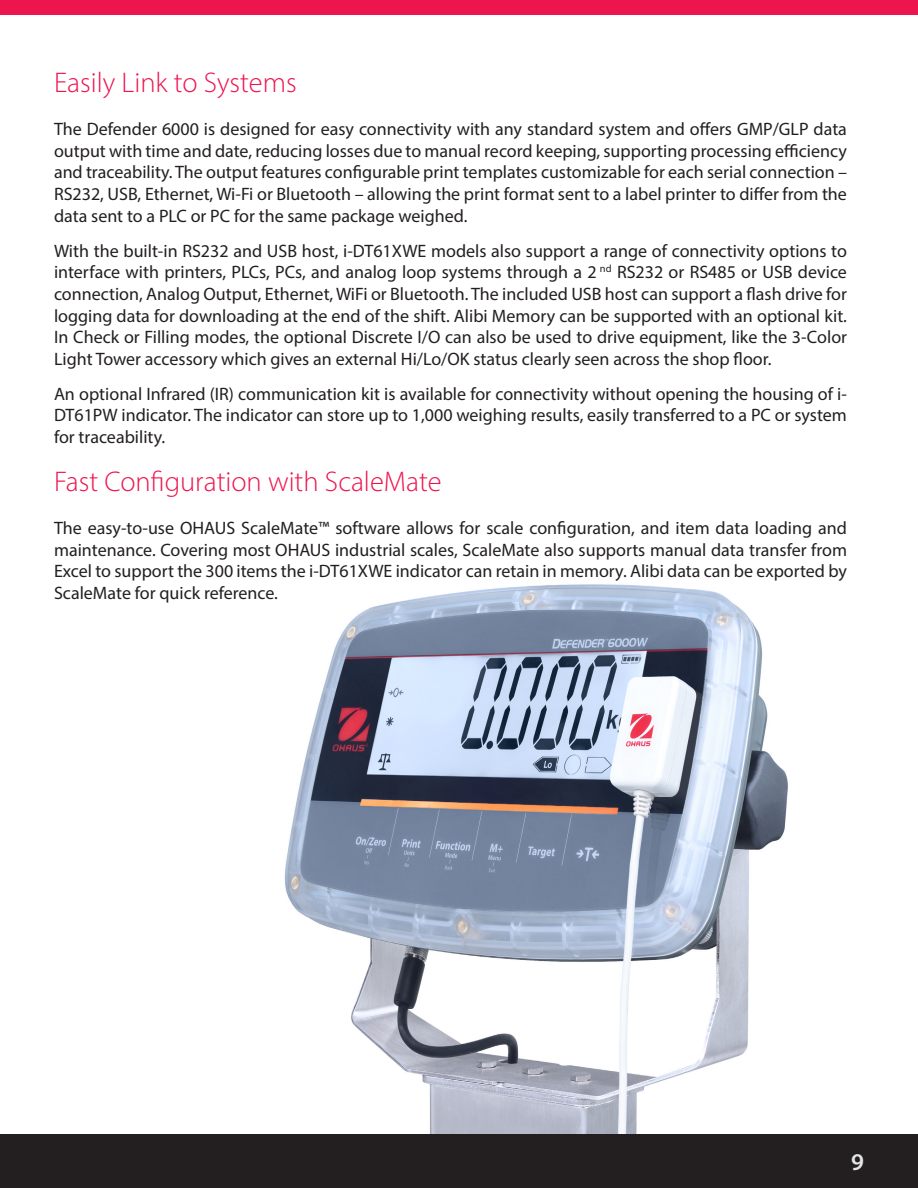
<style>
.page{position:relative;width:918px;height:1188px;background:#fff}
.page>*{position:absolute;margin:0;border:0;box-sizing:border-box;transform-origin:0 0}
.t1{font:300 28.5px "Myriad Pro";color:#ed154e}
.t2{font:600 24px "Myriad Pro";color:#e4e5e7}
.t3{font:18px/21.6px "Myriad Pro";color:#231f20;text-align:justify}
</style>
<div class="page">
<img style="left:284px;top:584px;width:504px;height:550px">
<div style="left:0;top:0;width:918px;height:15px;background:#ed154e"></div>
<div style="left:0;top:1134px;width:918px;height:54px;background:#231f20"></div>
<p class="t1" style="left:54px;top:65px;width:244px">Easily Link to Systems</p>
<p class="t3" style="left:54px;top:118px;width:795px">The Defender 6000 is designed for easy connectivity with any standard system and offers GMP/GLP data output with time and date, reducing losses due to manual record keeping, supporting processing efficiency and traceability. The output features configurable print templates customizable for each serial connection – RS232, USB, Ethernet, Wi-Fi or Bluetooth – allowing the print format sent to a label printer to differ from the data sent to a PLC or PC for the same package weighed.</p>
<p class="t3" style="left:54px;top:240px;width:795px">With the built-in RS232 and USB host, i-DT61XWE models also support a range of connectivity options to interface with printers, PLCs, PCs, and analog loop systems through a 2 <sup>nd</sup> RS232 or RS485 or USB device connection, Analog Output, Ethernet, WiFi or Bluetooth. The included USB host can support a flash drive for logging data for downloading at the end of the shift. Alibi Memory can be supported with an optional kit.<br>In Check or Filling modes, the optional Discrete I/O can also be used to drive equipment, like the 3-Color Light Tower accessory which gives an external Hi/Lo/OK status clearly seen across the shop floor.</p>
<p class="t3" style="left:54px;top:383px;width:795px">An optional Infrared (IR) communication kit is available for connectivity without opening the housing of i-DT61PW indicator. The indicator can store up to 1,000 weighing results, easily transferred to a PC or system for traceability.</p>
<p class="t1" style="left:54px;top:464px;width:389px">Fast Configuration with ScaleMate</p>
<p class="t3" style="left:54px;top:517px;width:795px">The easy-to-use OHAUS ScaleMate™ software allows for scale configuration, and item data loading and maintenance. Covering most OHAUS industrial scales, ScaleMate also supports manual data transfer from Excel to support the 300 items the i-DT61XWE indicator can retain in memory. Alibi data can be exported by ScaleMate for quick reference.</p>
<h2 class="t2" style="left:851px;top:1147px;width:14px">9</h2>
</div>
